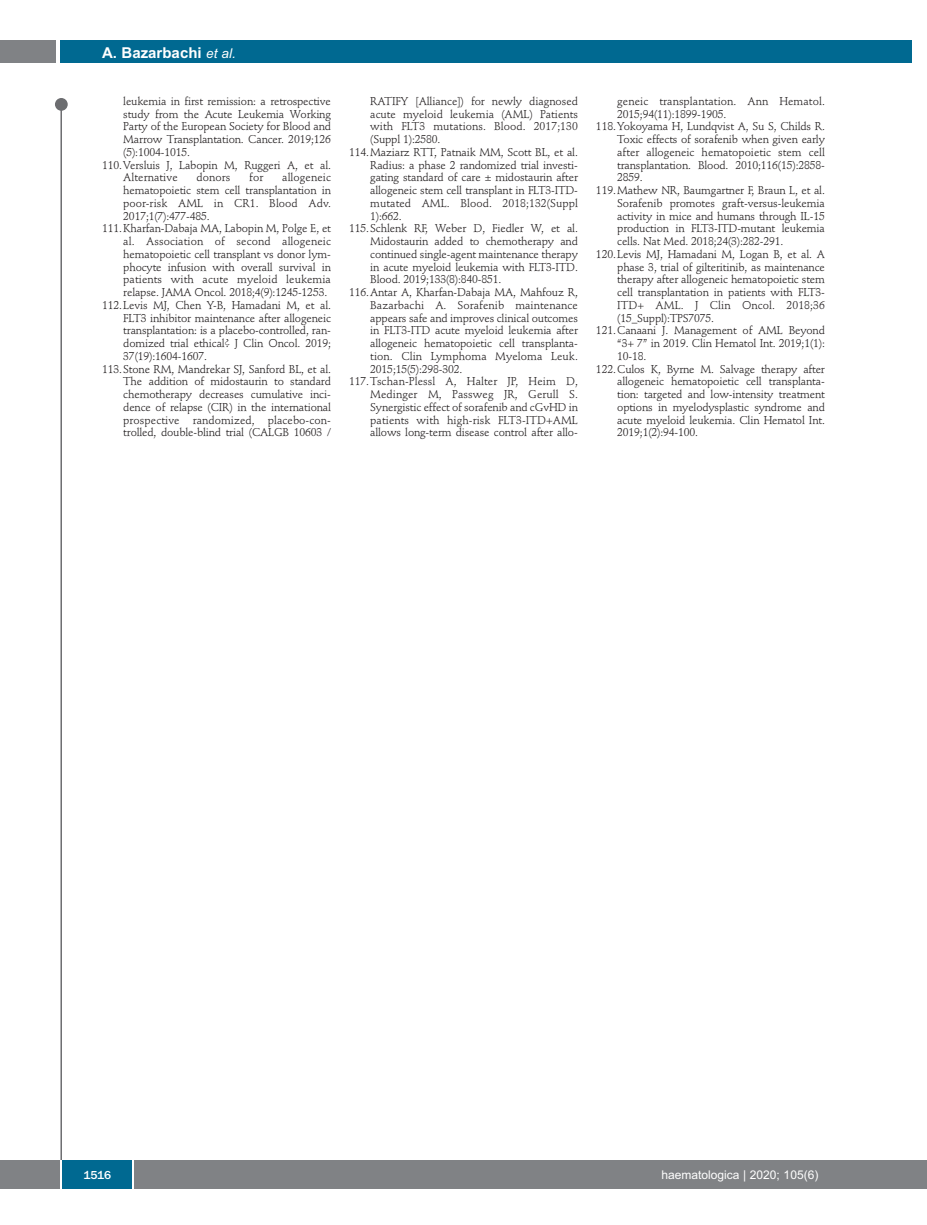
<style>
.page{position:relative;width:927px;height:1225px;background:#fff}
.page>*{position:absolute;margin:0;border:0;box-sizing:border-box;transform-origin:0 0}
.t1{font:700 15px "Arial";color:#fff}
.t2{font:12px "Arial";color:#fff}
.t3{font:500 12px "Franklin Gothic";color:#fff}
.t4{font:11.25px "Stempel Schneidler";letter-spacing:-.015em;color:#231f20}
.t5{font:11.25px "Stempel Schneidler";letter-spacing:.005em;color:#231f20}
.s1{font-weight:400;font-style:italic;font-size:13.5px}
</style>
<div class="page">
<div style="left:911px;top:1160px;width:16px;height:28px;background:#808285"></div>
<div style="left:55px;top:98px;width:13px;height:13px;background:#6c6d70;border-radius:50%"></div>
<hr style="left:60px;top:101px;width:2px;height:1061px;background:#6c6d70">
<div style="left:60px;top:40px;width:852px;height:22px;background:#006991"></div>
<div style="left:0;top:40px;width:56px;height:22px;background:#808285"></div>
<div style="left:0;top:1160px;width:911px;height:28px;background:#808285"></div>
<div style="left:62px;top:1160px;width:71px;height:28px;background:#006991"></div>
<hr style="left:60px;top:1160px;width:2px;height:28px;background:#fff">
<svg style="left:133px;top:1160px;width:1px;height:28px"></svg>
<h1 class="t1" style="left:102px;top:44px;width:135px">A. Bazarbachi <span class="s1">et al.</span></h1>
<p class="t4" style="left:123px;top:96px;width:209px">leukemia in first remission: a retrospective</p>
<p class="t4" style="left:123px;top:109px;width:209px">study from the Acute Leukemia Working</p>
<p class="t4" style="left:123px;top:122px;width:209px">Party of the European Society for Blood and</p>
<p class="t4" style="left:123px;top:135px;width:209px">Marrow Transplantation. Cancer. 2019;126</p>
<p class="t4" style="left:123px;top:147px;width:68px">(5):1004-1015.</p>
<p class="t4" style="left:102px;top:160px;width:230px">110.Versluis J, Labopin M, Ruggeri A, et al.</p>
<p class="t5" style="left:123px;top:173px;width:56px">Alternative</p>
<p class="t4" style="left:197px;top:173px;width:35px">donors</p>
<p class="t4" style="left:249px;top:173px;width:16px">for</p>
<p class="t5" style="left:282px;top:173px;width:50px">allogeneic</p>
<p class="t4" style="left:123px;top:186px;width:209px">hematopoietic stem cell transplantation in</p>
<p class="t5" style="left:123px;top:198px;width:209px">poor-risk AML in CR1. Blood Adv.</p>
<p class="t4" style="left:123px;top:211px;width:88px">2017;1(7):477-485.</p>
<p class="t4" style="left:102px;top:224px;width:230px">111.Kharfan-Dabaja MA, Labopin M, Polge E, et</p>
<p class="t5" style="left:123px;top:237px;width:209px">al. Association of second allogeneic</p>
<p class="t4" style="left:123px;top:249px;width:209px">hematopoietic cell transplant vs donor lym-</p>
<p class="t4" style="left:123px;top:262px;width:209px">phocyte infusion with overall survival in</p>
<p class="t5" style="left:123px;top:275px;width:209px">patients with acute myeloid leukemia</p>
<p class="t4" style="left:123px;top:288px;width:205px">relapse. JAMA Oncol. 2018;4(9):1245-1253.</p>
<p class="t4" style="left:102px;top:300px;width:230px">112.Levis MJ, Chen Y-B, Hamadani M, et al.</p>
<p class="t4" style="left:123px;top:313px;width:209px">FLT3 inhibitor maintenance after allogeneic</p>
<p class="t4" style="left:123px;top:326px;width:209px">transplantation: is a placebo-controlled, ran-</p>
<p class="t4" style="left:123px;top:339px;width:209px">domized trial ethical? J Clin Oncol. 2019;</p>
<p class="t4" style="left:123px;top:351px;width:85px">37(19):1604-1607.</p>
<p class="t4" style="left:102px;top:364px;width:230px">113.Stone RM, Mandrekar SJ, Sanford BL, et al.</p>
<p class="t4" style="left:123px;top:377px;width:209px">The addition of midostaurin to standard</p>
<p class="t4" style="left:123px;top:390px;width:209px">chemotherapy decreases cumulative inci-</p>
<p class="t4" style="left:123px;top:402px;width:209px">dence of relapse (CIR) in the international</p>
<p class="t5" style="left:123px;top:415px;width:209px">prospective randomized, placebo-con-</p>
<p class="t4" style="left:123px;top:428px;width:209px">trolled, double-blind trial (CALGB 10603 /</p>
<p class="t4" style="left:370px;top:96px;width:209px">RATIFY [Alliance]) for newly diagnosed</p>
<p class="t4" style="left:370px;top:109px;width:209px">acute myeloid leukemia (AML) Patients</p>
<p class="t5" style="left:370px;top:122px;width:209px">with FLT3 mutations. Blood. 2017;130</p>
<p class="t4" style="left:370px;top:135px;width:72px">(Suppl 1):2580.</p>
<p class="t4" style="left:349px;top:147px;width:230px">114.Maziarz RTT, Patnaik MM, Scott BL, et al.</p>
<p class="t4" style="left:370px;top:160px;width:209px">Radius: a phase 2 randomized trial investi-</p>
<p class="t4" style="left:370px;top:173px;width:209px">gating standard of care ± midostaurin after</p>
<p class="t4" style="left:370px;top:186px;width:209px">allogeneic stem cell transplant in FLT3-ITD-</p>
<p class="t5" style="left:370px;top:198px;width:209px">mutated AML. Blood. 2018;132(Suppl</p>
<p class="t4" style="left:370px;top:211px;width:33px">1):662.</p>
<p class="t4" style="left:349px;top:224px;width:230px">115.Schlenk RF, Weber D, Fiedler W, et al.</p>
<p class="t4" style="left:370px;top:237px;width:209px">Midostaurin added to chemotherapy and</p>
<p class="t4" style="left:370px;top:249px;width:209px">continued single-agent maintenance therapy</p>
<p class="t4" style="left:370px;top:262px;width:209px">in acute myeloid leukemia with FLT3-ITD.</p>
<p class="t4" style="left:370px;top:275px;width:133px">Blood. 2019;133(8):840-851.</p>
<p class="t4" style="left:349px;top:288px;width:230px">116.Antar A, Kharfan-Dabaja MA, Mahfouz R,</p>
<p class="t5" style="left:370px;top:300px;width:209px">Bazarbachi A. Sorafenib maintenance</p>
<p class="t4" style="left:370px;top:313px;width:209px">appears safe and improves clinical outcomes</p>
<p class="t4" style="left:370px;top:326px;width:209px">in FLT3-ITD acute myeloid leukemia after</p>
<p class="t4" style="left:370px;top:339px;width:209px">allogeneic hematopoietic cell transplanta-</p>
<p class="t5" style="left:370px;top:351px;width:209px">tion. Clin Lymphoma Myeloma Leuk.</p>
<p class="t4" style="left:370px;top:364px;width:94px">2015;15(5):298-302.</p>
<p class="t5" style="left:349px;top:377px;width:230px">117.Tschan-Plessl A, Halter JP, Heim D,</p>
<p class="t5" style="left:370px;top:390px;width:209px">Medinger M, Passweg JR, Gerull S.</p>
<p class="t4" style="left:370px;top:402px;width:209px">Synergistic effect of sorafenib and cGvHD in</p>
<p class="t5" style="left:370px;top:415px;width:209px">patients with high-risk FLT3-ITD+AML</p>
<p class="t4" style="left:370px;top:428px;width:209px">allows long-term disease control after allo-</p>
<p class="t5" style="left:617px;top:96px;width:209px">geneic transplantation. Ann Hematol.</p>
<p class="t4" style="left:617px;top:109px;width:111px">2015;94(11):1899-1905.</p>
<p class="t4" style="left:596px;top:122px;width:230px">118.Yokoyama H, Lundqvist A, Su S, Childs R.</p>
<p class="t4" style="left:617px;top:135px;width:209px">Toxic effects of sorafenib when given early</p>
<p class="t4" style="left:617px;top:147px;width:209px">after allogeneic hematopoietic stem cell</p>
<p class="t4" style="left:617px;top:160px;width:209px">transplantation. Blood. 2010;116(15):2858-</p>
<p class="t4" style="left:617px;top:173px;width:27px">2859.</p>
<p class="t4" style="left:596px;top:186px;width:230px">119.Mathew NR, Baumgartner F, Braun L, et al.</p>
<p class="t4" style="left:617px;top:198px;width:209px">Sorafenib promotes graft-versus-leukemia</p>
<p class="t4" style="left:617px;top:211px;width:209px">activity in mice and humans through IL-15</p>
<p class="t4" style="left:617px;top:224px;width:209px">production in FLT3-ITD-mutant leukemia</p>
<p class="t4" style="left:617px;top:237px;width:168px">cells. Nat Med. 2018;24(3):282-291.</p>
<p class="t4" style="left:596px;top:249px;width:230px">120.Levis MJ, Hamadani M, Logan B, et al. A</p>
<p class="t4" style="left:617px;top:262px;width:209px">phase 3, trial of gilteritinib, as maintenance</p>
<p class="t4" style="left:617px;top:275px;width:209px">therapy after allogeneic hematopoietic stem</p>
<p class="t4" style="left:617px;top:288px;width:209px">cell transplantation in patients with FLT3-</p>
<p class="t5" style="left:617px;top:300px;width:209px">ITD+ AML. J Clin Oncol. 2018;36</p>
<p class="t4" style="left:617px;top:313px;width:98px">(15_Suppl):TPS7075.</p>
<p class="t4" style="left:596px;top:326px;width:230px">121.Canaani J. Management of AML Beyond</p>
<p class="t4" style="left:617px;top:339px;width:209px">“3+ 7” in 2019. Clin Hematol Int. 2019;1(1):</p>
<p class="t4" style="left:617px;top:351px;width:31px">10-18.</p>
<p class="t4" style="left:596px;top:364px;width:230px">122.Culos K, Byrne M. Salvage therapy after</p>
<p class="t4" style="left:617px;top:377px;width:209px">allogeneic hematopoietic cell transplanta-</p>
<p class="t4" style="left:617px;top:390px;width:209px">tion: targeted and low-intensity treatment</p>
<p class="t4" style="left:617px;top:402px;width:209px">options in myelodysplastic syndrome and</p>
<p class="t4" style="left:617px;top:415px;width:209px">acute myeloid leukemia. Clin Hematol Int.</p>
<p class="t4" style="left:617px;top:428px;width:82px">2019;1(2):94-100.</p>
<p class="t3" style="left:83px;top:1167px;width:29px">1516</p>
<p class="t2" style="left:661px;top:1167px;width:158px">haematologica | 2020; 105(6)</p>
</div>
